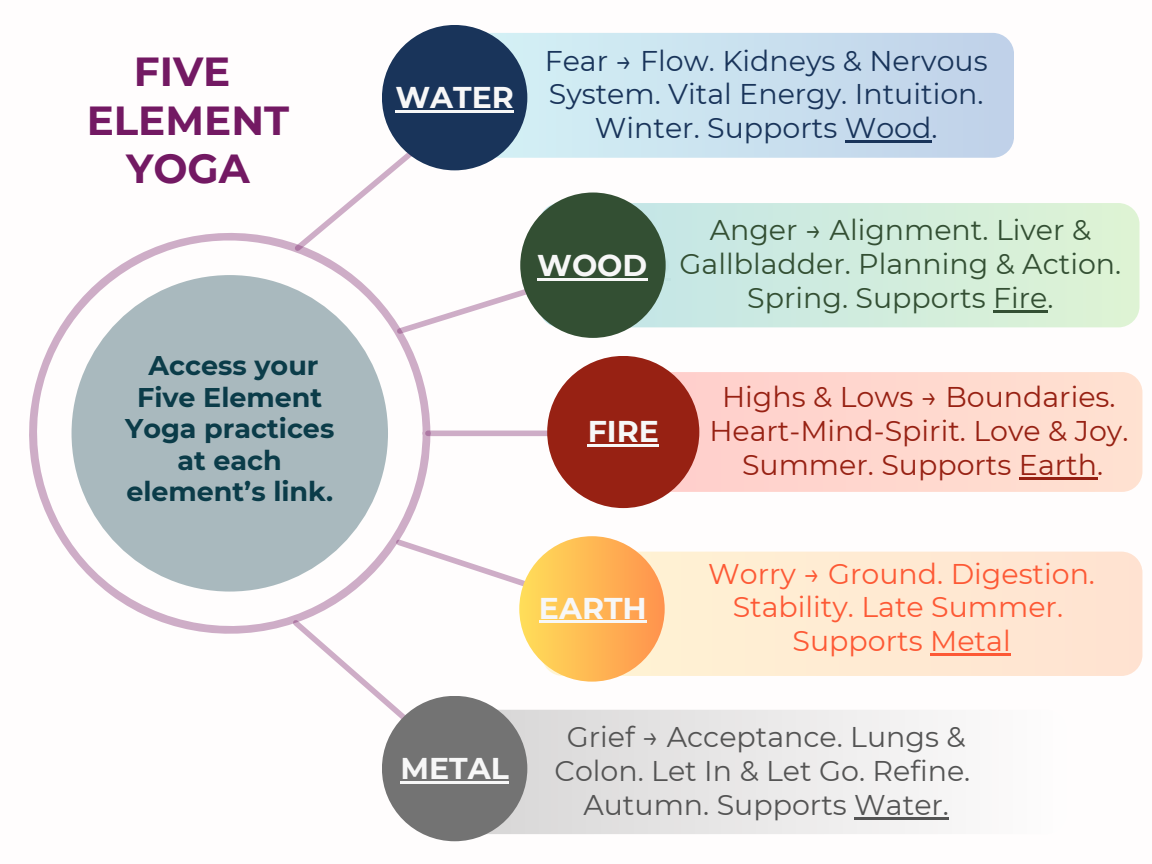
<style>
.page{position:relative;width:1152px;height:864px;background:#fff}
.page>*{position:absolute;margin:0;border:0;box-sizing:border-box;transform-origin:0 0}
.t1{font:900 72px "Muli";color:#f7f7f7}
.t2{font:700 40.5px/48.3px "Montserrat";color:#731963;text-align:center}
.t3{font:700 30px "Montserrat";color:#f7f7f7}
.t4{font:28.5px/33.8px "Montserrat";color:#19345a;text-align:center}
.t5{font:28.5px "Montserrat";color:#334f33}
.t6{font:28.5px "Montserrat";color:#972113}
.t7{font:28.5px/33.8px "Montserrat";color:#545454;text-align:center}
.t8{font:28.5px/33.8px "Montserrat";color:#fd5935;text-align:center}
.t9{font:700 27px/31.5px "Montserrat";color:#0b3c49;text-align:center}
.s1{font-weight:700;font-size:30px;color:#f7f7f7}
</style>
<div class="page">
<svg style="left:311px;top:134px;width:123px;height:99px"></svg>
<svg style="left:430px;top:274px;width:141px;height:61px"></svg>
<div style="left:428px;top:431px;width:239px;height:5px;background:#ceadc7"></div>
<svg style="left:430px;top:549px;width:116px;height:41px"></svg>
<svg style="left:303px;top:633px;width:124px;height:105px"></svg>
<svg style="left:29px;top:233px;width:401px;height:400px"></svg>
<svg style="left:411px;top:33px;width:603px;height:125px;background:#c9dfee"></svg>
<div style="left:382px;top:25px;width:145px;height:145px;background:#19345a;border-radius:50%"></div>
<div style="left:539px;top:203px;width:600px;height:124px;background:#d2eddd;border-radius:21px"></div>
<div style="left:520px;top:193px;width:146px;height:145px;background:#334f33;border-radius:50%"></div>
<div style="left:564px;top:372px;width:578px;height:120px;background:#ffd8ce;border-radius:20px"></div>
<div style="left:547px;top:356px;width:152px;height:152px;background:#972113;border-radius:50%"></div>
<div style="left:542px;top:552px;width:600px;height:124px;background:#ffead2;border-radius:21px"></div>
<div style="left:519px;top:536px;width:146px;height:146px;background:linear-gradient(to right,#ffdf5c,#ff9551);border-radius:50%"></div>
<hr style="left:845px;top:140px;width:86px;height:3px;background:#19345a">
<hr style="left:993px;top:310px;width:54px;height:2px;background:#334f33">
<hr style="left:537px;top:278px;width:110px;height:2px;background:#f7f7f7">
<hr style="left:1019px;top:477px;width:78px;height:2px;background:#972113">
<hr style="left:588px;top:444px;width:71px;height:3px;background:#f7f7f7">
<hr style="left:539px;top:621px;width:108px;height:2px;background:#f7f7f7">
<hr style="left:930px;top:653px;width:81px;height:3px;background:#fd5935">
<div style="left:466px;top:710px;width:600px;height:124px;background:linear-gradient(to right,#d6d5d5,#fffdfd);border-radius:21px"></div>
<div style="left:382px;top:696px;width:145px;height:145px;background:#737373;border-radius:50%"></div>
<hr style="left:400px;top:781px;width:109px;height:2px;background:#f7f7f7">
<hr style="left:854px;top:817px;width:95px;height:2px;background:#545454">
<hr style="left:395px;top:110px;width:119px;height:2px;background:#f7f7f7">
<p class="t2" style="left:87px;top:48px;width:204px">FIVE<br>ELEMENT<br>YOGA</p>
<p class="t9" style="left:125px;top:350px;width:211px">Access your<br>Five Element<br>Yoga practices at each element’s link.</p>
<p class="t3" style="left:395px;top:79px;width:120px">WATER</p>
<h2 class="t4" style="left:545px;top:43px;width:444px">Fear → Flow. Kidneys &amp; Nervous<br>System. Vital Energy. Intuition.<br>Winter. Supports Wood.</h2>
<h2 class="t5" style="left:710px;top:213px;width:383px">Anger → Alignment. Liver &amp;</h2>
<h2 class="t1" style="left:595px;top:220px;width:45px">2</h2>
<h1 class="t5" style="left:560px;top:247px;width:563px"><span class="s1">W OD</span> Gallbladder. Planning &amp; Action.</h1>
<p class="t3" style="left:537px;top:247px;width:112px">WOOD</p>
<h2 class="t5" style="left:747px;top:280px;width:308px">Spring. Supports Fire.</h2>
<p class="t3" style="left:588px;top:413px;width:73px">FIRE</p>
<h3 class="t6" style="left:722px;top:380px;width:395px">Highs &amp; Lows → Boundaries.</h3>
<h2 class="t6" style="left:709px;top:413px;width:421px">Heart-Mind-Spirit. Love &amp; Joy.</h2>
<p class="t6" style="left:742px;top:447px;width:363px">Summer. Supports Earth.</p>
<p class="t3" style="left:400px;top:750px;width:110px">METAL</p>
<p class="t1" style="left:582px;top:549px;width:45px">4</p>
<p class="t3" style="left:539px;top:590px;width:109px">EARTH</p>
<h2 class="t8" style="left:708px;top:557px;width:388px">Worry → Ground. Digestion.<br>Stability. Late Summer.</h2>
<p class="t8" style="left:793px;top:624px;width:220px">Supports Metal</p>
<p class="t7" style="left:555px;top:720px;width:417px">Grief → Acceptance. Lungs &amp;<br>Colon. Let In &amp; Let Go. Refine.</p>
<h2 class="t7" style="left:583px;top:788px;width:367px">Autumn. Supports Water.</h2>
</div>
